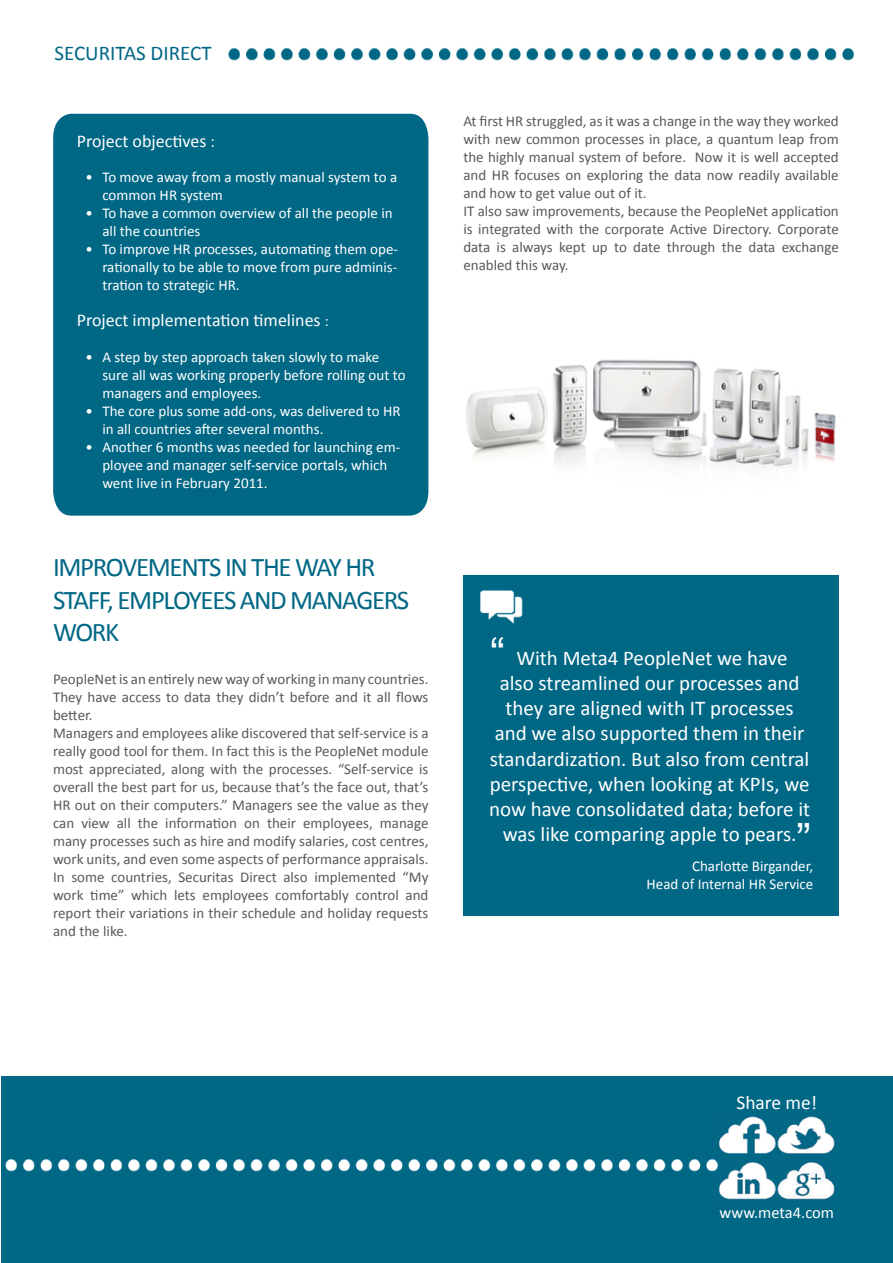
<style>
.page{position:relative;width:893px;height:1263px;background:#fff}
.page>*{position:absolute;margin:0;border:0;box-sizing:border-box;transform-origin:0 0}
.t1{font:45px "Arial";color:#fff}
.t2{font:27px/32.4px "Calibri";letter-spacing:-.05em;color:#006785}
.t3{font:21px "Calibri";color:#fff}
.t4{font:21px "Calibri";color:#006785}
.t5{font:19.5px "Calibri";color:#fff}
.t6{font:18px "Calibri";color:#fff}
.t7{font:16.5px "Calibri";color:#fff}
.t8{font:15px/18px "Calibri";color:#58595b}
.t9{font:15px/18px "Calibri";color:#fff}
.s1{font-size:16.5px}
.s2{font-size:15px}
.s3{font-family:"Arial";font-size:45px}
</style>
<div class="page">
<div style="left:1px;top:1076px;width:892px;height:186px;background:#006785"></div>
<img style="left:718px;top:1116px;width:117px;height:84px">
<img style="left:5px;top:1154px;width:716px;height:19px">
<div style="left:53px;top:114px;width:375px;height:402px;background:#006785"></div>
<div style="left:464px;top:575px;width:375px;height:340px;background:#006785"></div>
<img style="left:480px;top:590px;width:43px;height:34px">
<img style="left:466px;top:359px;width:370px;height:108px">
<img style="left:228px;top:48px;width:627px;height:13px">
<h3 class="t4" style="left:54px;top:39px;width:159px">SECURITAS DIRECT</h3>
<p class="t6" style="left:77px;top:130px;width:140px">Project objectives <span class="s1">:</span></p>
<p class="t9" style="left:102px;top:168px;width:296px;text-indent:-17px">• To move away from a mostly manual system to a common HR system</p>
<p class="t9" style="left:102px;top:204px;width:292px;text-indent:-17px">• To have a common overview of all the people in all the countries</p>
<p class="t9" style="left:102px;top:240px;width:297px;text-align:justify;text-indent:-17px">• To improve HR processes, automating them ope&shy;rationally to be able to move from pure adminis&shy;tration to strategic HR.</p>
<p class="t6" style="left:77px;top:309px;width:253px">Project implementation timelines <span class="s2">:</span></p>
<p class="t9" style="left:102px;top:348px;width:305px;text-indent:-17px">• A step by step approach taken slowly to make sure all was working properly before rolling out to managers and employees.</p>
<p class="t9" style="left:102px;top:402px;width:300px;text-indent:-17px">• The core plus some add-ons, was delivered to HR in all countries after several months.</p>
<p class="t9" style="left:102px;top:438px;width:299px;text-indent:-17px">• Another 6 months was needed for launching em&shy;ployee and manager self-service portals, which went live in February 2011.</p>
<h2 class="t2" style="left:53px;top:551px;width:358px">IMPROVEMENTS IN THE WAY HR<br>STAFF, EMPLOYEES AND MANAGERS<br>WORK</h2>
<p class="t8" style="left:53px;top:670px;width:377px">PeopleNet is an entirely new way of working in many countries.<br>They have access to data they didn’t before and it all flows better.<br>Managers and employees alike discovered that self-service is a really good tool for them. In fact this is the PeopleNet module most appreciated, along with the processes. “Self-service is overall the best part for us, because that’s the face out, that’s HR out on their computers.” Managers see the value as they can view all the information on their employees, manage many processes such as hire and modify salaries, cost centres, work units, and even some aspects of performance appraisals.<br>In some countries, Securitas Direct also implemented “My work time” which lets employees comfortably control and report their variations in their schedule and holiday requests and the like.</p>
<p class="t8" style="left:463px;top:112px;width:377px">At first HR struggled, as it was a change in the way they worked with new common processes in place, a quantum leap from the highly manual system of before. Now it is well accepted and HR focuses on exploring the data now readily available and how to get value out of it.<br>IT also saw improvements, because the PeopleNet application is integrated with the corporate Active Directory. Corporate data is always kept up to date through the data exchange enabled this way.</p>
<h1 class="t1" style="left:490px;top:624px;width:16px">“</h1>
<h3 class="t3" style="left:516px;top:644px;width:273px">With Meta4 PeopleNet we have</h3>
<h3 class="t3" style="left:500px;top:670px;width:301px">also streamlined our processes and</h3>
<h3 class="t3" style="left:505px;top:695px;width:290px">they are aligned with IT processes</h3>
<h3 class="t3" style="left:495px;top:720px;width:311px">and we also supported them in their</h3>
<h3 class="t3" style="left:490px;top:745px;width:321px">standardization. But also from central</h3>
<h3 class="t3" style="left:490px;top:770px;width:321px">perspective, when looking at KPIs, we</h3>
<h3 class="t3" style="left:489px;top:796px;width:323px">now have consolidated data; before it</h3>
<h3 class="t3" style="left:503px;top:821px;width:310px">was like comparing apple to pears.<span class="s3">”</span></h3>
<p class="t9" style="left:647px;top:857px;width:168px;text-align:right">Charlotte Birgander,<br>Head of Internal HR Service</p>
<h3 class="t5" style="left:736px;top:1090px;width:82px">Share me!</h3>
<p class="t7" style="left:720px;top:1202px;width:116px">www.meta4.com</p>
</div>
